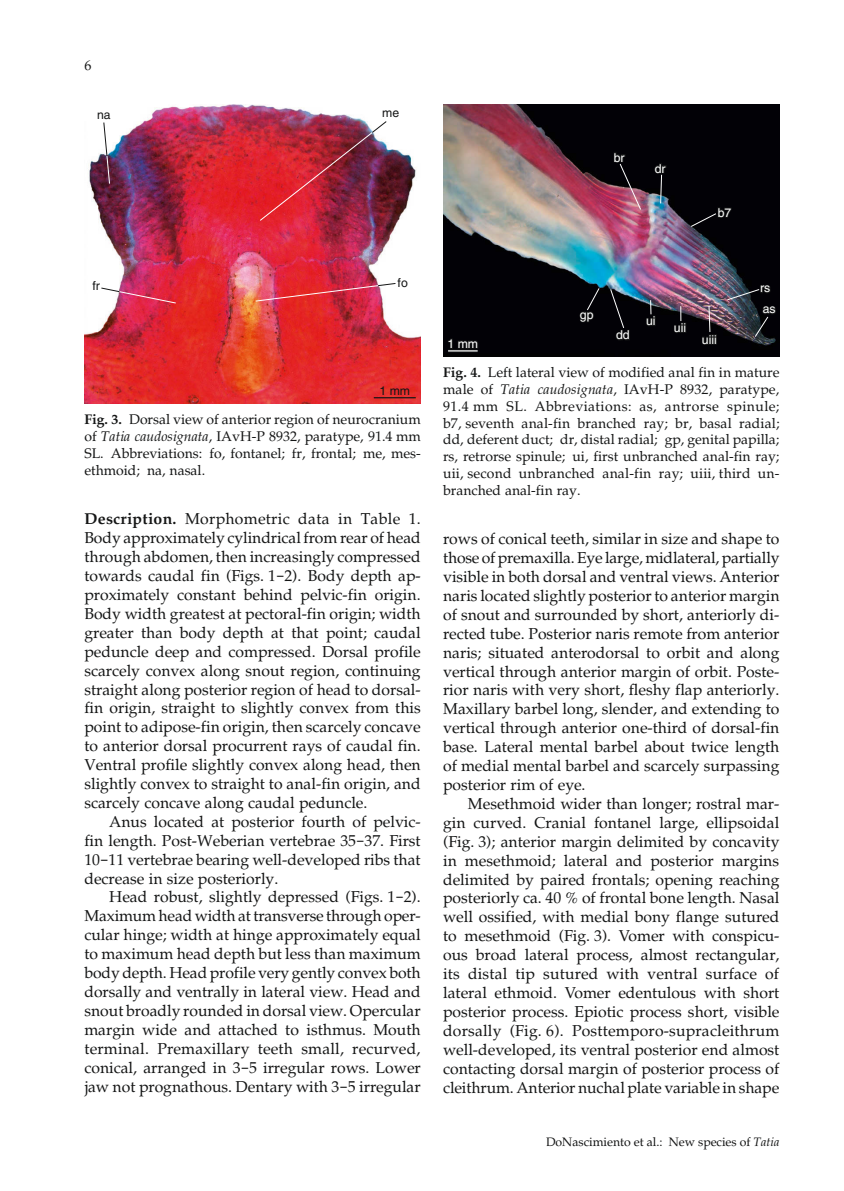
<style>
.page{position:relative;width:844px;height:1191px;background:#fff}
.page>*{position:absolute;margin:0;border:0;box-sizing:border-box;transform-origin:0 0}
.t1{font:15.75px/18.9px "Palatino Roman";color:#151616;text-align:justify}
.t2{font:14px/16.8px "Palatino Roman";color:#151616;text-align:justify}
.t3{font:12.25px "Palatino Roman";color:#151616}
.t4{font:12.25px "Helvetica";color:#fff}
.t5{font:12.25px "Helvetica";color:#151616}
.s1{font-family:"Palatino";font-weight:700}
.s2{font-family:"Palatino";font-style:italic}
.s3{font-family:"Hil Roman"}
</style>
<div class="page">
<img style="left:84px;top:104px;width:336px;height:299px">
<img style="left:259px;top:120px;width:128px;height:102px">
<img style="left:255px;top:282px;width:141px;height:20px">
<svg style="left:100px;top:287px;width:77px;height:17px"></svg>
<svg style="left:103px;top:122px;width:7px;height:62px"></svg>
<hr style="left:373px;top:397px;width:42px;height:1px;background:#151616">
<img style="left:443px;top:104px;width:336px;height:252px">
<hr style="left:448px;top:349px;width:29px;height:3px;background:#151616">
<svg style="left:447px;top:337px;width:32px;height:14px"></svg>
<svg style="left:612px;top:151px;width:29px;height:59px;background:#4c2836"></svg>
<svg style="left:653px;top:162px;width:14px;height:42px"></svg>
<svg style="left:689px;top:206px;width:44px;height:22px"></svg>
<img style="left:726px;top:284px;width:50px;height:54px">
<svg style="left:700px;top:305px;width:16px;height:41px"></svg>
<svg style="left:672px;top:306px;width:14px;height:28px"></svg>
<svg style="left:645px;top:300px;width:10px;height:27px"></svg>
<svg style="left:609px;top:288px;width:21px;height:53px"></svg>
<svg style="left:578px;top:287px;width:22px;height:36px"></svg>
<p class="t2" style="left:84px;top:57px;width:8px">6</p>
<p class="t5" style="left:97px;top:107px;width:15px">na</p>
<p class="t5" style="left:382px;top:106px;width:19px">me</p>
<p class="t4" style="left:613px;top:150px;width:12px">br</p>
<p class="t4" style="left:654px;top:161px;width:12px">dr</p>
<p class="t4" style="left:717px;top:205px;width:15px">b7</p>
<p class="t5" style="left:92px;top:279px;width:9px">fr</p>
<p class="t5" style="left:397px;top:275px;width:12px">fo</p>
<p class="t5" style="left:379px;top:383px;width:32px">1 mm</p>
<p class="t2" style="left:84px;top:411px;width:338px"><span class="s1">Fig. 3.</span> Dorsal view of anterior region of neurocranium of <span class="s2">Tatia caudosignata</span>, IAvH-P 8932, paratype, 91.4 mm SL. Abbreviations: fo, fontanel; fr, frontal; me, mes&shy;ethmoid; na, nasal.</p>
<p class="t1" style="left:84px;top:510px;width:338px"><span class="s1">Description.</span> Morphometric data in Table 1.<br>Body approximately cylindrical from rear of head through abdomen, then increasingly compressed towards caudal fin (Figs. 1<span class="s3">-</span>2). Body depth ap&shy;proximately constant behind pelvic-fin origin.<br>Body width greatest at pectoral-fin origin; width greater than body depth at that point; caudal peduncle deep and compressed. Dorsal profile scarcely convex along snout region, continuing straight along posterior region of head to dorsal&shy;fin origin, straight to slightly convex from this point to adipose-fin origin, then scarcely concave to anterior dorsal procurrent rays of caudal fin.<br>Ventral profile slightly convex along head, then slightly convex to straight to anal-fin origin, and scarcely concave along caudal peduncle.</p>
<p class="t1" style="left:84px;top:812px;width:338px;text-indent:25px">Anus located at posterior fourth of pelvic&shy;fin length. Post-Weberian vertebrae 35<span class="s3">-</span>37. First 10<span class="s3">-</span>11 vertebrae bearing well-developed ribs that decrease in size posteriorly.</p>
<p class="t1" style="left:84px;top:888px;width:338px;text-indent:25px">Head robust, slightly depressed (Figs. 1<span class="s3">-</span>2).<br>Maximum head width at transverse through oper&shy;cular hinge; width at hinge approximately equal to maximum head depth but less than maximum body depth. Head profile very gently convex both dorsally and ventrally in lateral view. Head and snout broadly rounded in dorsal view. Opercular margin wide and attached to isthmus. Mouth terminal. Premaxillary teeth small, recurved, conical, arranged in 3<span class="s3">-</span>5 irregular rows. Lower jaw not prognathous. Dentary with 3<span class="s3">-</span>5 irregular</p>
<p class="t4" style="left:447px;top:336px;width:32px">1 mm</p>
<p class="t4" style="left:579px;top:307px;width:15px">gp</p>
<p class="t4" style="left:646px;top:314px;width:11px">ui</p>
<p class="t4" style="left:616px;top:328px;width:15px">dd</p>
<p class="t4" style="left:673px;top:321px;width:14px">uii</p>
<p class="t4" style="left:701px;top:332px;width:16px">uiii</p>
<p class="t4" style="left:760px;top:281px;width:12px">rs</p>
<p class="t4" style="left:762px;top:302px;width:14px">as</p>
<p class="t2" style="left:443px;top:364px;width:338px"><span class="s1">Fig. 4.</span> Left lateral view of modified anal fin in mature male of <span class="s2">Tatia caudosignata</span>, IAvH-P 8932, paratype, 91.4 mm SL. Abbreviations: as, antrorse spinule; b7, seventh anal-fin branched ray; br, basal radial; dd, deferent duct; dr, distal radial; gp, genital papilla; rs, retrorse spinule; ui, first unbranched anal-fin ray; uii, second unbranched anal-fin ray; uiii, third un&shy;branched anal-fin ray.</p>
<p class="t1" style="left:443px;top:530px;width:338px">rows of conical teeth, similar in size and shape to those of premaxilla. Eye large, midlateral, partially visible in both dorsal and ventral views. Anterior naris located slightly posterior to anterior margin of snout and surrounded by short, anteriorly di&shy;rected tube. Posterior naris remote from anterior naris; situated anterodorsal to orbit and along vertical through anterior margin of orbit. Poste&shy;rior naris with very short, fleshy flap anteriorly.<br>Maxillary barbel long, slender, and extending to vertical through anterior one-third of dorsal-fin base. Lateral mental barbel about twice length of medial mental barbel and scarcely surpassing posterior rim of eye.</p>
<p class="t1" style="left:443px;top:794px;width:338px;text-indent:25px">Mesethmoid wider than longer; rostral mar&shy;gin curved. Cranial fontanel large, ellipsoidal (Fig. 3); anterior margin delimited by concavity in mesethmoid; lateral and posterior margins delimited by paired frontals; opening reaching posteriorly ca. 40 % of frontal bone length. Nasal well ossified, with medial bony flange sutured to mesethmoid (Fig. 3). Vomer with conspicu&shy;ous broad lateral process, almost rectangular, its distal tip sutured with ventral surface of lateral ethmoid. Vomer edentulous with short posterior process. Epiotic process short, visible dorsally (Fig. 6). Posttemporo-supracleithrum well-developed, its ventral posterior end almost contacting dorsal margin of posterior process of cleithrum. Anterior nuchal plate variable in shape</p>
<p class="t3" style="left:546px;top:1134px;width:235px">DoNascimiento et al.: New species of <span class="s2">Tatia</span></p>
</div>
